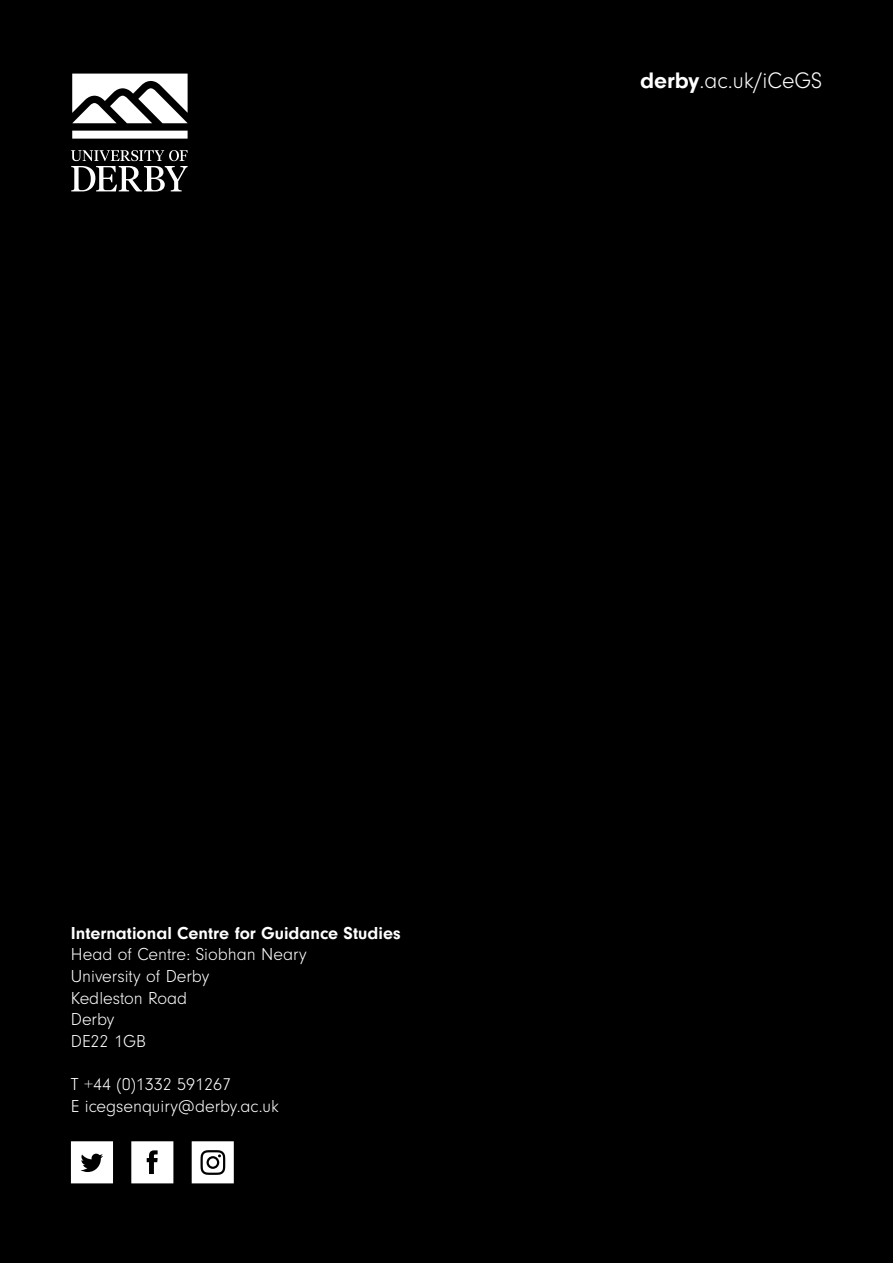
<style>
.page{position:relative;width:893px;height:1263px;background:#000}
.page>*{position:absolute;margin:0;border:0;box-sizing:border-box;transform-origin:0 0}
.t1{font:300 23.25px "Neuzeit Gro";color:#fff}
.t2{font:300 18px "Neuzeit Gro";color:#fff}
.t3{font:700 18px "Neuzeit Gro";color:#fff}
.s1{font-weight:700}
</style>
<div class="page">
<svg style="left:192px;top:1141px;width:42px;height:42px"></svg>
<div style="left:209px;top:1158px;width:8px;height:8px;background:#fff;border-radius:50%"></div>
<svg style="left:71px;top:1141px;width:42px;height:42px"></svg>
<svg style="left:131px;top:1141px;width:42px;height:42px"></svg>
<svg style="left:72px;top:74px;width:116px;height:65px"></svg>
<svg style="left:71px;top:150px;width:117px;height:41px"></svg>
<p class="t1" style="left:640px;top:68px;width:184px"><span class="s1">derby</span>.ac.uk/iCeGS</p>
<p class="t3" style="left:71px;top:923px;width:331px">International Centre for Guidance Studies</p>
<p class="t2" style="left:71px;top:945px;width:237px">Head of Centre: Siobhan Neary</p>
<p class="t2" style="left:71px;top:966px;width:140px">University of Derby</p>
<p class="t2" style="left:71px;top:988px;width:118px">Kedleston Road</p>
<p class="t2" style="left:71px;top:1010px;width:45px">Derby</p>
<p class="t2" style="left:71px;top:1031px;width:76px">DE22 1GB</p>
<p class="t2" style="left:71px;top:1074px;width:162px">T +44 (0)1332 591267</p>
<p class="t2" style="left:71px;top:1096px;width:209px">E icegsenquiry@derby.ac.uk</p>
</div>
